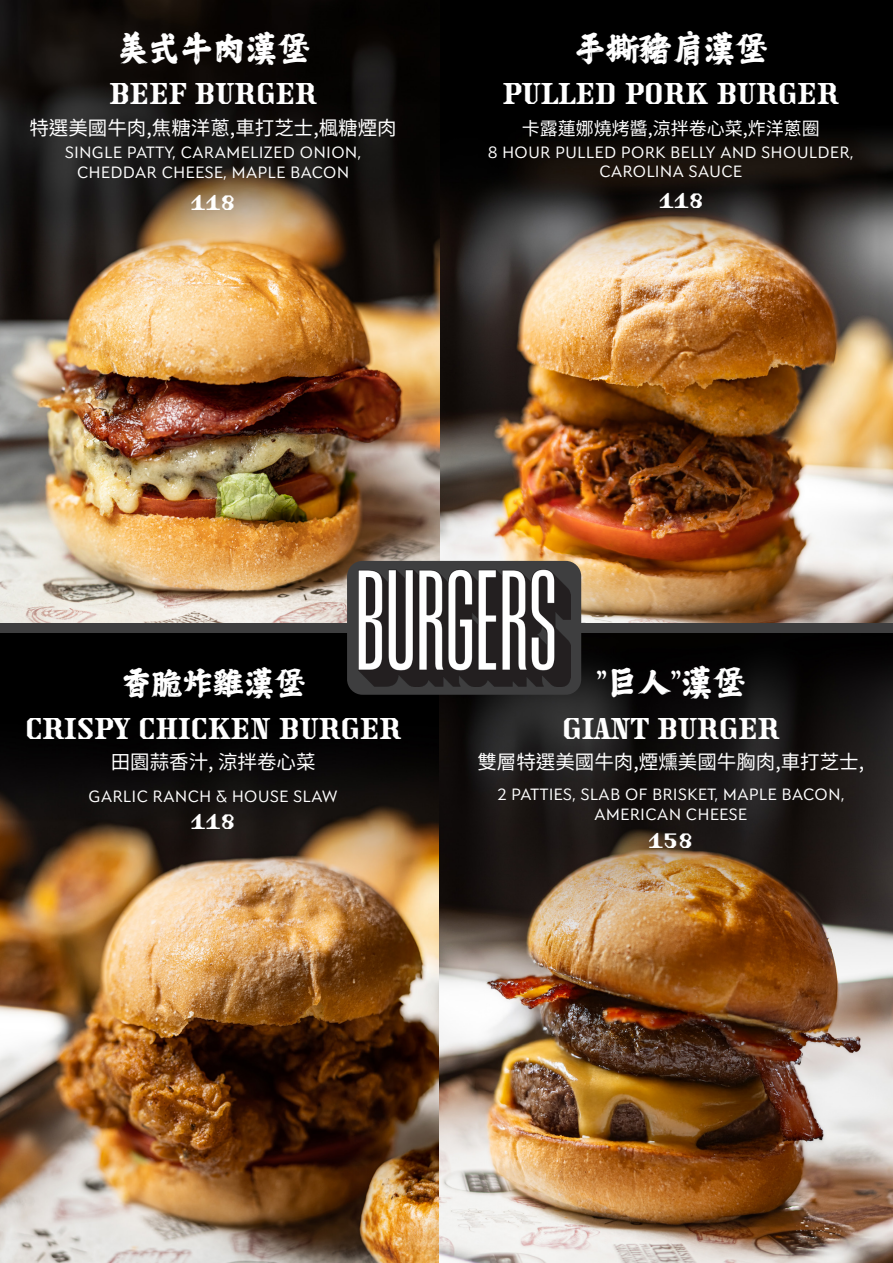
<style>
.page{position:relative;width:893px;height:1263px;background:#fff}
.page>*{position:absolute;margin:0;border:0;box-sizing:border-box;transform-origin:0 0}
.t1{font:30px "STF Traktoretka CE";color:#fff}
.t2{font:30px "Hanyi Senty Pagoda";color:#fff}
.t3{font:28.5px "Hanyi Senty Pagoda";color:#fff}
.t4{font:27px "STF Traktoretka CE";color:#fff}
.t5{font:19.5px "Source Han Sans HC";color:#fff}
.t6{font:18px "Source Han Sans HC";color:#fff}
.t7{font:16.5px/19.8px "Seven One Eight";color:#fff;text-align:center}
</style>
<div class="page">
<img style="left:0;top:0;width:440px;height:1263px">
<img style="left:440px;top:0;width:453px;height:623px">
<img style="left:440px;top:632px;width:453px;height:631px">
<div style="left:347px;top:561px;width:234px;height:134px;background:#3e3e3f;border-radius:15px"></div>
<div style="left:0;top:623px;width:893px;height:9px;background:#3e3e3f"></div>
<img style="left:358px;top:570px;width:212px;height:116px">
<p class="t2" style="left:116px;top:29px;width:195px">美式牛肉漢堡</p>
<p class="t2" style="left:574px;top:29px;width:195px">手撕豬肩漢堡</p>
<p class="t1" style="left:109px;top:77px;width:209px">BEEF BURGER</p>
<p class="t1" style="left:503px;top:77px;width:337px">PULLED PORK BURGER</p>
<p class="t5" style="left:29px;top:116px;width:369px">特選美國牛肉,焦糖洋蔥,車打芝士,楓糖煙肉</p>
<p class="t6" style="left:522px;top:119px;width:300px">卡露蓮娜燒烤醬,涼拌卷心菜,炸洋蔥圈</p>
<p class="t7" style="left:65px;top:143px;width:298px">SINGLE PATTY, CARAMELIZED ONION,<br>CHEDDAR CHEESE, MAPLE BACON</p>
<p class="t7" style="left:488px;top:142px;width:367px">8 HOUR PULLED PORK BELLY AND SHOULDER,<br>CAROLINA SAUCE</p>
<p class="t4" style="left:191px;top:185px;width:47px">118</p>
<p class="t4" style="left:659px;top:183px;width:47px">118</p>
<p class="t3" style="left:121px;top:664px;width:185px">香脆炸雞漢堡</p>
<p class="t2" style="left:596px;top:663px;width:150px">”巨人”漢堡</p>
<p class="t1" style="left:25px;top:712px;width:377px">CRISPY CHICKEN BURGER</p>
<p class="t1" style="left:562px;top:712px;width:219px">GIANT BURGER</p>
<p class="t5" style="left:111px;top:751px;width:206px">田園蒜香汁, 涼拌卷心菜</p>
<p class="t5" style="left:477px;top:751px;width:388px">雙層特選美國牛肉,煙燻美國牛胸肉,車打芝士,</p>
<p class="t7" style="left:88px;top:786px;width:251px">GARLIC RANCH &amp; HOUSE SLAW</p>
<p class="t4" style="left:191px;top:804px;width:47px">118</p>
<p class="t7" style="left:497px;top:784px;width:349px">2 PATTIES, SLAB OF BRISKET, MAPLE BACON,</p>
<p class="t7" style="left:594px;top:804px;width:155px">AMERICAN CHEESE</p>
<p class="t4" style="left:648px;top:824px;width:47px">158</p>
</div>
